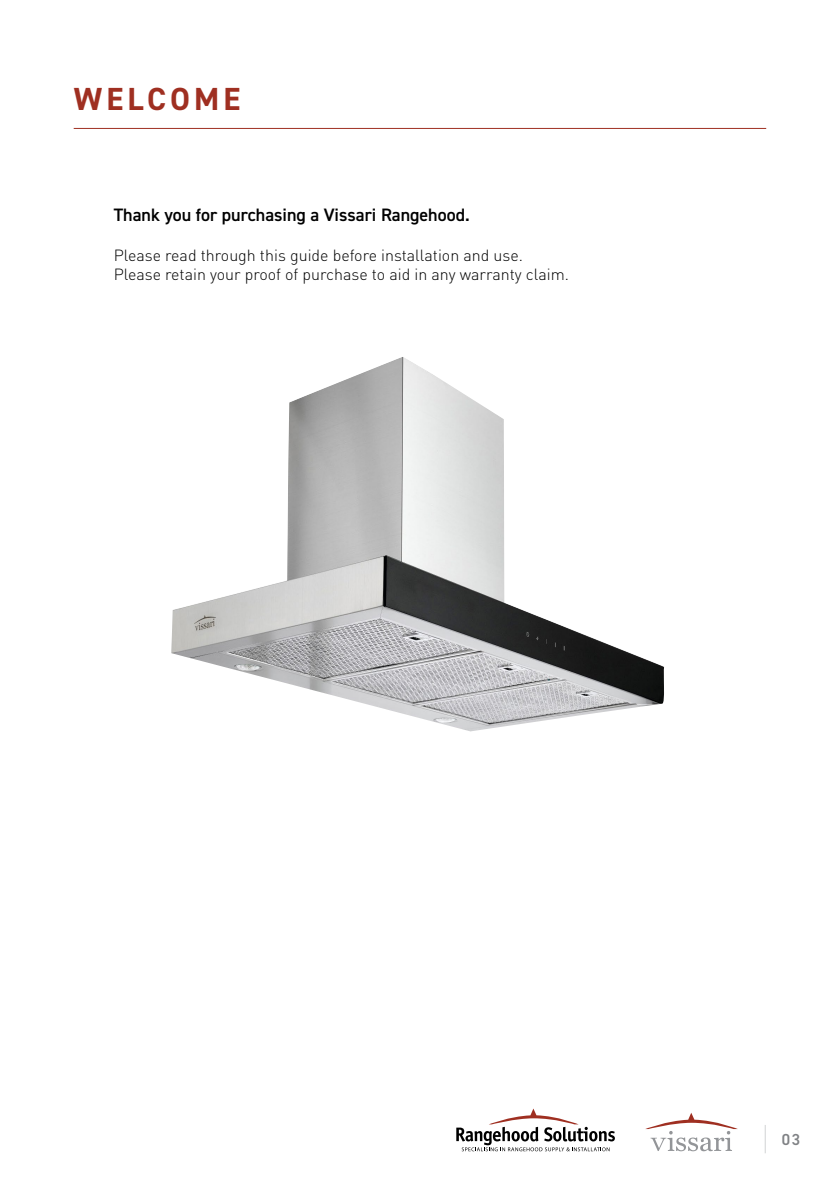
<style>
.page{position:relative;width:840px;height:1191px;background:#fff}
.page>*{position:absolute;margin:0;border:0;box-sizing:border-box;transform-origin:0 0}
.t1{font:700 32px "DIN2014";letter-spacing:.13em;color:#9f2f21}
.t2{font:600 18px "DIN2014";color:#000}
.t3{font:300 16px/19.2px "DIN";color:#000}
.t4{font:600 16px "DIN2014";color:#808285}
</style>
<div class="page">
<svg style="left:645px;top:1113px;width:92px;height:38px"></svg>
<svg style="left:456px;top:1108px;width:158px;height:43px"></svg>
<svg style="left:764px;top:1125px;width:1px;height:28px"></svg>
<hr style="left:74px;top:128px;width:691px;height:1px;background:#9f2f21">
<img style="left:171px;top:357px;width:493px;height:374px">
<h1 class="t1" style="left:74px;top:78px;width:168px">WELCOME</h1>
<p class="t2" style="left:114px;top:203px;width:357px">Thank you for purchasing a Vissari Rangehood.</p>
<p class="t3" style="left:114px;top:245px;width:456px">Please read through this guide before installation and use.<br>Please retain your proof of purchase to aid in any warranty claim.</p>
<p class="t4" style="left:781px;top:1129px;width:20px">03</p>
</div>
